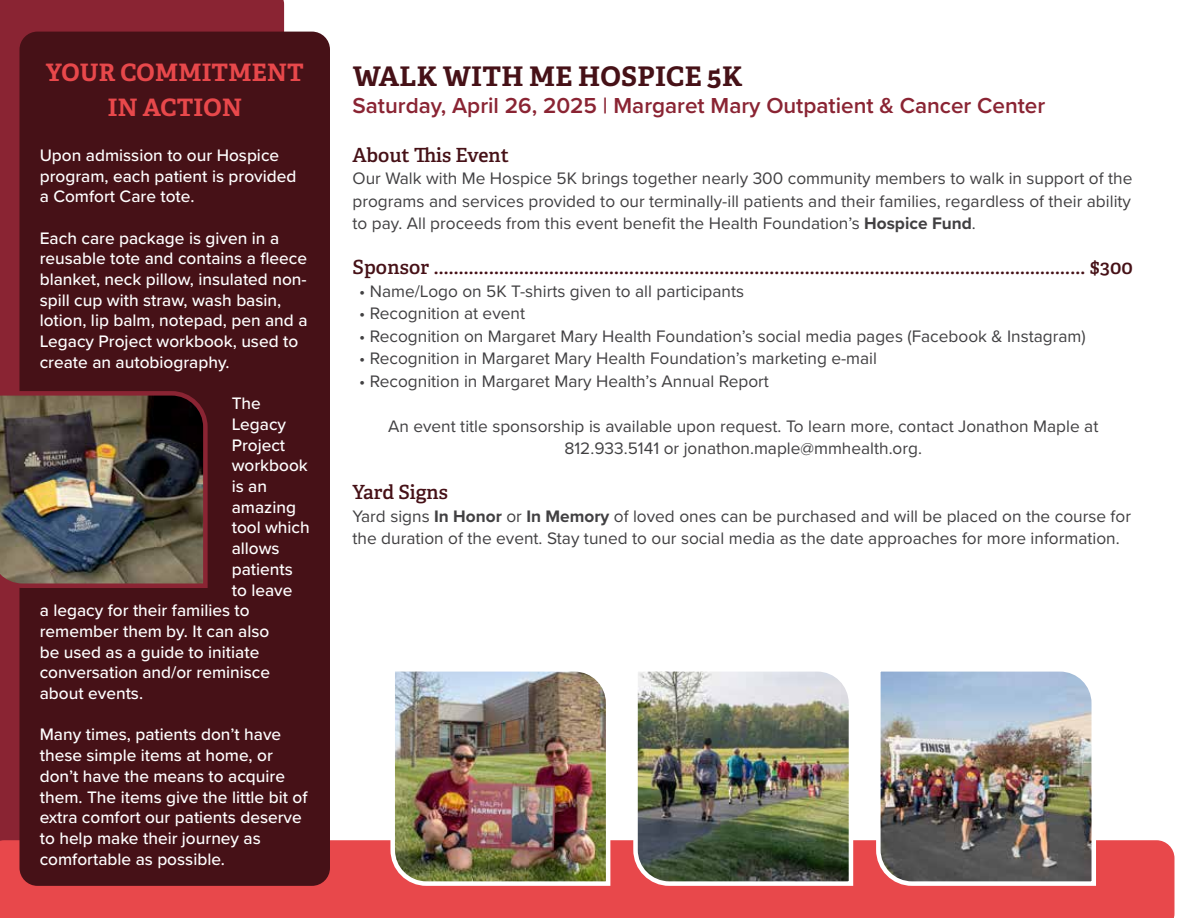
<style>
.page{position:relative;width:1188px;height:918px;background:#fff}
.page>*{position:absolute;margin:0;border:0;box-sizing:border-box;transform-origin:0 0}
.t1{font:700 27px "Adelle";letter-spacing:.01em;color:#461117}
.t2{font:700 24px/34.5px "Adelle";letter-spacing:.01em;color:#e8484b;text-align:center}
.t3{font:600 22.5px "Proxima Nova";color:#8a2433}
.t4{font:600 19.5px "Adelle";color:#461117}
.t5{font:17.25px/22.5px "Proxima Nova";color:#414042;text-align:justify}
.t6{font:500 17.25px/20.7px "Proxima Nova";color:#fff}
.s1{font-weight:700}
</style>
<div class="page">
<div style="left:0;top:0;width:284px;height:840px;background:#8a2433"></div>
<div style="left:0;top:840px;width:1174px;height:78px;background:#e8484b"></div>
<div style="left:20px;top:32px;width:310px;height:854px;background:#461117;border-radius:18px"></div>
<img style="left:388px;top:671px;width:225px;height:217px">
<img style="left:631px;top:671px;width:224px;height:217px">
<img style="left:874px;top:671px;width:224px;height:217px">
<img style="left:0;top:389px;width:208px;height:201px">
<h2 class="t2" style="left:46px;top:56px;width:260px">YOUR COMMITMENT<br>IN ACTION</h2>
<p class="t6" style="left:40px;top:144px;width:258px">Upon admission to our Hospice program, each patient is provided a Comfort Care tote.</p>
<p class="t6" style="left:40px;top:227px;width:269px">Each care package is given in a reusable tote and contains a fleece blanket, neck pillow, insulated non&shy;spill cup with straw, wash basin, lotion, lip balm, notepad, pen and a<br>Legacy Project workbook, used to create an autobiography.</p>
<p class="t6" style="left:232px;top:393px;width:31px">The</p>
<p class="t6" style="left:232px;top:413px;width:56px">Legacy</p>
<p class="t6" style="left:232px;top:434px;width:55px">Project</p>
<p class="t6" style="left:232px;top:455px;width:78px">workbook</p>
<p class="t6" style="left:232px;top:475px;width:37px">is an</p>
<p class="t6" style="left:232px;top:496px;width:66px">amazing</p>
<p class="t6" style="left:232px;top:517px;width:80px">tool which</p>
<p class="t6" style="left:232px;top:537px;width:49px">allows</p>
<p class="t6" style="left:232px;top:558px;width:63px">patients</p>
<p class="t6" style="left:232px;top:579px;width:62px">to leave</p>
<p class="t6" style="left:40px;top:600px;width:211px">a legacy for their families to</p>
<p class="t6" style="left:40px;top:620px;width:231px">remember them by. It can also</p>
<p class="t6" style="left:40px;top:641px;width:221px">be used as a guide to initiate</p>
<p class="t6" style="left:40px;top:662px;width:232px">conversation and/or reminisce</p>
<p class="t6" style="left:40px;top:682px;width:105px">about events.</p>
<p class="t6" style="left:40px;top:724px;width:269px">Many times, patients don’t have these simple items at home, or don’t have the means to acquire them. The items give the little bit of extra comfort our patients deserve to help make their journey as comfortable as possible.</p>
<h1 class="t1" style="left:353px;top:59px;width:391px">WALK WITH ME HOSPICE 5K</h1>
<h3 class="t3" style="left:352px;top:89px;width:694px">Saturday, April 26, 2025 | Margaret Mary Outpatient &amp; Cancer Center</h3>
<p class="t4" style="left:352px;top:143px;width:158px">About This Event</p>
<p class="t5" style="left:352px;top:167px;width:781px">Our Walk with Me Hospice 5K brings together nearly 300 community members to walk in support of the programs and services provided to our terminally-ill patients and their families, regardless of their ability to pay. All proceeds from this event benefit the Health Foundation’s <span class="s1">Hospice Fund</span>.</p>
<p class="t4" style="left:352px;top:255px;width:782px">Sponsor .................................................................................................................................. $300</p>
<p class="t5" style="left:359px;top:279px;width:386px">• Name/Logo on 5K T-shirts given to all participants</p>
<p class="t5" style="left:359px;top:302px;width:167px">• Recognition at event</p>
<p class="t5" style="left:359px;top:324px;width:728px">• Recognition on Margaret Mary Health Foundation’s social media pages (Facebook &amp; Instagram)</p>
<p class="t5" style="left:359px;top:347px;width:519px">• Recognition in Margaret Mary Health Foundation’s marketing e-mail</p>
<p class="t5" style="left:359px;top:369px;width:411px">• Recognition in Margaret Mary Health’s Annual Report</p>
<p class="t5" style="left:388px;top:414px;width:712px;text-align:center">An event title sponsorship is available upon request. To learn more, contact Jonathon Maple at<br>812.933.5141 or jonathon.maple@mmhealth.org.</p>
<p class="t4" style="left:352px;top:480px;width:97px">Yard Signs</p>
<p class="t5" style="left:352px;top:504px;width:780px">Yard signs <span class="s1">In Honor</span> or <span class="s1">In Memory</span> of loved ones can be purchased and will be placed on the course for the duration of the event. Stay tuned to our social media as the date approaches for more information.</p>
</div>
